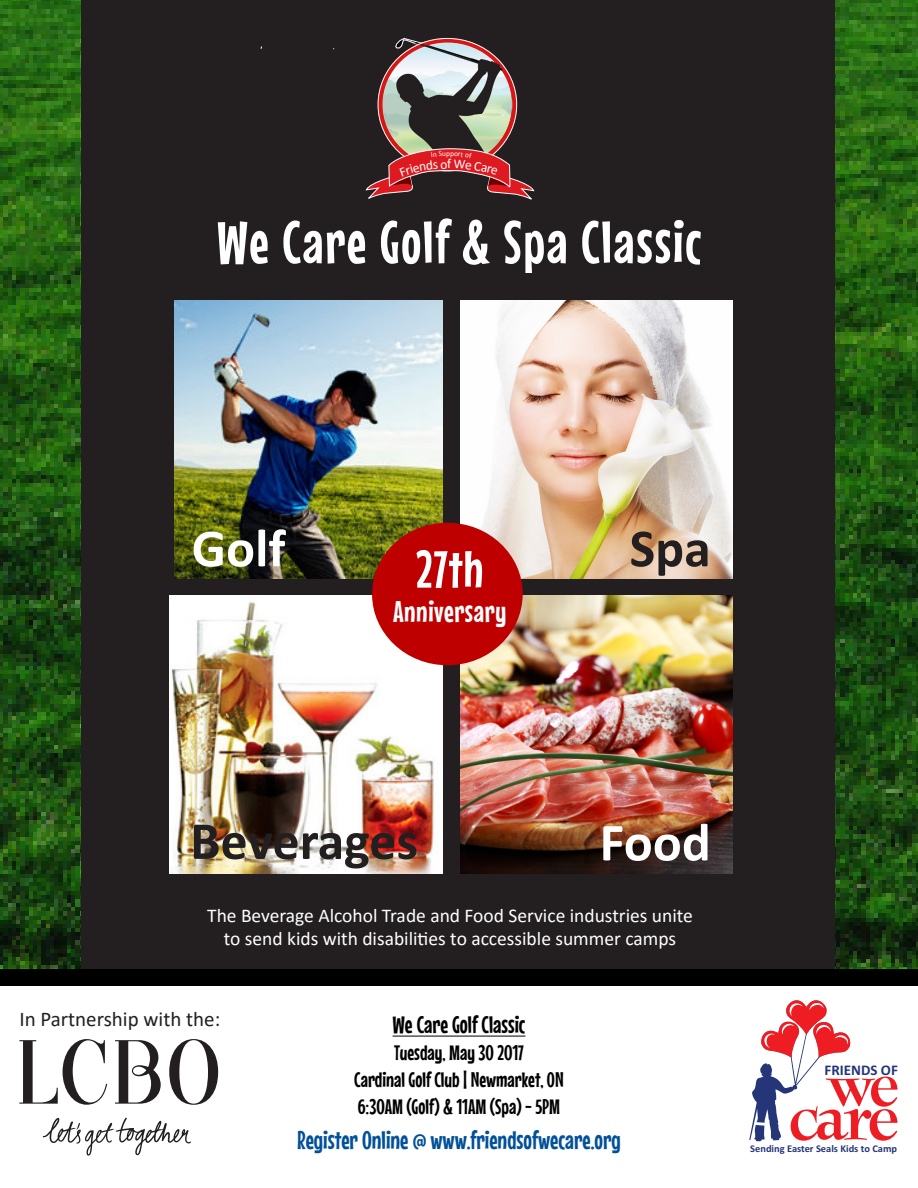
<style>
.page{position:relative;width:918px;height:1188px;background:#fff}
.page>*{position:absolute;margin:0;border:0;box-sizing:border-box;transform-origin:0 0}
.t1{font:60px "Mouse Memoirs";letter-spacing:.03em;color:#fff}
.t2{font:700 54px "Calibri";color:#231f20}
.t3{font:700 54px "Calibri";color:#fff}
.t4{font:52.5px "Mouse Memoirs";color:#fff}
.t5{font:30px "Mouse Memoirs";letter-spacing:.02em;color:#fff}
.t6{font:25.5px "Mouse Memoirs";color:#015099}
.t7{font:24px "Mouse Memoirs";color:#000}
.t8{font:21px "Mouse Memoirs";color:#000}
.t9{font:21px "Calibri";color:#231f20}
.t10{font:19.5px "Calibri";color:#fff}
.t11{font:700 14.85px "Calibri";color:#243678}
.t12{font:13.5px "Calibri";color:#fff}
.t13{font:700 10.35px "Calibri";color:#243678}
.t14{font:7.5px "Calibri";color:#fff}
</style>
<div class="page">
<div style="left:81px;top:0;width:754px;height:969px;background:#231f20"></div>
<hr style="left:393px;top:1036px;width:132px;height:1px;background:#000">
<svg style="left:749px;top:1000px;width:149px;height:141px"></svg>
<img style="left:174px;top:301px;width:268px;height:277px">
<img style="left:460px;top:301px;width:273px;height:277px">
<img style="left:460px;top:596px;width:273px;height:277px">
<img style="left:170px;top:596px;width:272px;height:277px">
<div style="left:372px;top:523px;width:151px;height:142px;background:#bf0000;border-radius:50%"></div>
<div style="left:0;top:969px;width:918px;height:17px;background:#000"></div>
<svg style="left:0;top:0;width:80px;height:968px;background:#205611"></svg>
<svg style="left:835px;top:0;width:83px;height:968px;background:#205511"></svg>
<svg style="left:169px;top:1039px;width:49px;height:66px"></svg>
<svg style="left:115px;top:1040px;width:46px;height:64px"></svg>
<svg style="left:19px;top:1039px;width:88px;height:66px"></svg>
<svg style="left:43px;top:1118px;width:148px;height:38px"></svg>
<svg style="left:366px;top:38px;width:168px;height:162px"></svg>
<p class="t14" style="left:446px;top:148px;width:5px">p</p>
<p class="t12" style="left:447px;top:154px;width:6px">f</p>
<p class="t1" style="left:217px;top:207px;width:486px">We Care Golf &amp; Spa Classic</p>
<p class="t3" style="left:192px;top:510px;width:95px">Golf</p>
<p class="t2" style="left:630px;top:510px;width:83px">Spa</p>
<p class="t4" style="left:416px;top:539px;width:69px">27th</p>
<p class="t5" style="left:393px;top:594px;width:115px">Anniversary</p>
<p class="t2" style="left:190px;top:803px;width:229px">Beverages</p>
<p class="t3" style="left:600px;top:804px;width:113px">Food</p>
<p class="t10" style="left:207px;top:902px;width:487px">The Beverage Alcohol Trade and Food Service industries unite</p>
<p class="t10" style="left:224px;top:925px;width:454px">to send kids with disabilities to accessible summer camps</p>
<p class="t9" style="left:19px;top:1005px;width:202px">In Partnership with the:</p>
<p class="t7" style="left:393px;top:1011px;width:134px">We Care Golf Classic</p>
<p class="t8" style="left:394px;top:1040px;width:131px">Tuesday, May 30 2017</p>
<p class="t8" style="left:354px;top:1067px;width:211px">Cardinal Golf Club | Newmarket, ON</p>
<p class="t8" style="left:358px;top:1094px;width:204px">6:30AM (Golf) &amp; 11AM (Spa) - 5PM</p>
<p class="t6" style="left:297px;top:1125px;width:325px">Register Online @ www.friendsofwecare.org</p>
<p class="t11" style="left:825px;top:1061px;width:75px">FRIENDS OF</p>
<p class="t13" style="left:750px;top:1142px;width:148px">Sending Easter Seals Kids to Camp</p>
</div>
